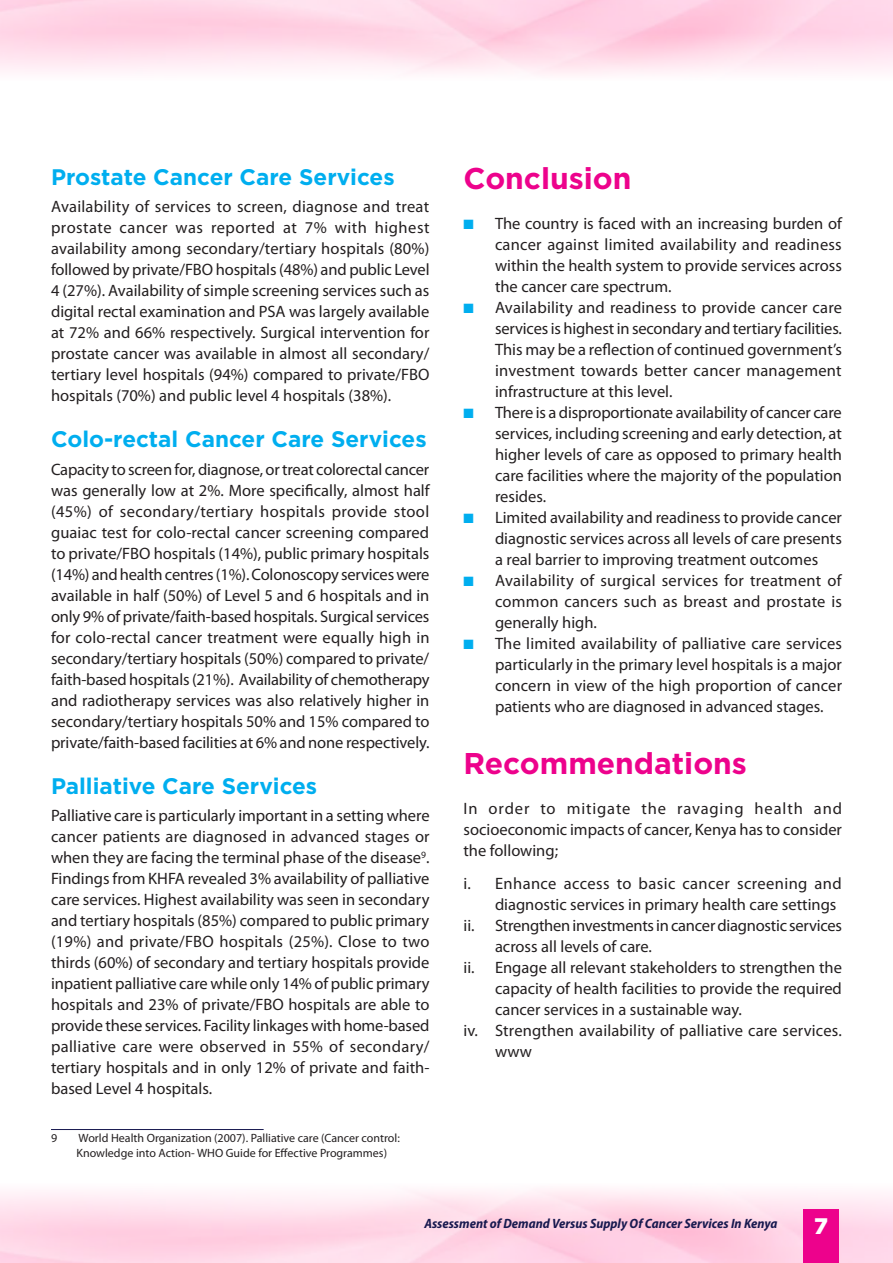
<style>
.page{position:relative;width:893px;height:1263px;background:#fff}
.page>*{position:absolute;margin:0;border:0;box-sizing:border-box;transform-origin:0 0}
.Head{font:700 30px "Gotham";color:#ed028c}
.Heads_2{font:700 22.5px "Gotham";color:#00aeef}
.t1{font:900 22.5px "Gotham";color:#fff}
.Bullets{font:16.5px/21px "Myriad Pro";color:#231f20;text-align:justify}
.t2{font:italic 700 semi-condensed 13.5px "Myriad Pro";color:#18194f}
.Footnote_text{font:12px/14.4px "Myriad Pro";color:#231f20}
.s1{color:#00aeef}
</style>
<div class="page">
<div style="left:803px;top:1209px;width:36px;height:54px;background:#ed028c"></div>
<hr style="left:51px;top:1129px;width:213px;height:1px;background:#18194f">
<p class="Heads_2" style="left:51px;top:164px;width:345px">Prostate Cancer Care Services</p>
<p class="Bullets" style="left:51px;top:196px;width:380px">Availability of services to screen, diagnose and treat prostate cancer was reported at 7% with highest availability among secondary/tertiary hospitals (80%) followed by private/FBO hospitals (48%) and public Level 4 (27%). Availability of simple screening services such as digital rectal examination and PSA was largely available at 72% and 66% respectively. Surgical intervention for prostate cancer was available in almost all secondary/ tertiary level hospitals (94%) compared to private/FBO hospitals (70%) and public level 4 hospitals (38%).</p>
<p class="Heads_2" style="left:51px;top:426px;width:377px">Colo-rectal Cancer Care Services</p>
<p class="Bullets" style="left:51px;top:458px;width:380px">Capacity to screen for, diagnose, or treat colorectal cancer was generally low at 2%. More specifically, almost half (45%) of secondary/tertiary hospitals provide stool guaiac test for colo-rectal cancer screening compared to private/FBO hospitals (14%), public primary hospitals (14%) and health centres (1%). Colonoscopy services were available in half (50%) of Level 5 and 6 hospitals and in only 9% of private/faith-based hospitals. Surgical services for colo-rectal cancer treatment were equally high in secondary/tertiary hospitals (50%) compared to private/ faith-based hospitals (21%). Availability of chemotherapy and radiotherapy services was also relatively higher in secondary/tertiary hospitals 50% and 15% compared to private/faith-based facilities at 6% and none respectively.</p>
<p class="Heads_2" style="left:51px;top:773px;width:268px">Palliative Care Services</p>
<p class="Bullets" style="left:51px;top:805px;width:380px">Palliative care is particularly important in a setting where cancer patients are diagnosed in advanced stages or when they are facing the terminal phase of the disease<sup>9</sup>.<br>Findings from KHFA revealed 3% availability of palliative care services. Highest availability was seen in secondary and tertiary hospitals (85%) compared to public primary (19%) and private/FBO hospitals (25%). Close to two thirds (60%) of secondary and tertiary hospitals provide inpatient palliative care while only 14% of public primary hospitals and 23% of private/FBO hospitals are able to provide these services. Facility linkages with home-based palliative care were observed in 55% of secondary/ tertiary hospitals and in only 12% of private and faith&shy;based Level 4 hospitals.</p>
<p class="Footnote_text" style="left:51px;top:1131px;width:8px">9</p>
<p class="Footnote_text" style="left:77px;top:1131px;width:325px">World Health Organization (2007). Palliative care (Cancer control:<br>Knowledge into Action- WHO Guide for Effective Programmes)</p>
<p class="Head" style="left:463px;top:161px;width:170px">Conclusion</p>
<p class="Bullets" style="left:495px;top:213px;width:348px;text-indent:-32px"><span class="s1">■</span> The country is faced with an increasing burden of cancer against limited availability and readiness within the health system to provide services across the cancer care spectrum.</p>
<p class="Bullets" style="left:495px;top:297px;width:349px;text-indent:-32px"><span class="s1">■</span> Availability and readiness to provide cancer care services is highest in secondary and tertiary facilities.<br>This may be a reflection of continued government’s investment towards better cancer management infrastructure at this level.</p>
<p class="Bullets" style="left:495px;top:402px;width:348px;text-indent:-32px"><span class="s1">■</span> There is a disproportionate availability of cancer care services, including screening and early detection, at higher levels of care as opposed to primary health care facilities where the majority of the population resides.</p>
<p class="Bullets" style="left:495px;top:507px;width:348px;text-indent:-32px"><span class="s1">■</span> Limited availability and readiness to provide cancer diagnostic services across all levels of care presents a real barrier to improving treatment outcomes</p>
<p class="Bullets" style="left:495px;top:570px;width:349px;text-indent:-32px"><span class="s1">■</span> Availability of surgical services for treatment of common cancers such as breast and prostate is generally high.</p>
<p class="Bullets" style="left:495px;top:633px;width:349px;text-indent:-32px"><span class="s1">■</span> The limited availability of palliative care services particularly in the primary level hospitals is a major concern in view of the high proportion of cancer patients who are diagnosed in advanced stages.</p>
<p class="Head" style="left:463px;top:746px;width:285px">Recommendations</p>
<p class="Bullets" style="left:463px;top:797px;width:380px">In order to mitigate the ravaging health and socioeconomic impacts of cancer, Kenya has to consider the following;</p>
<p class="Bullets" style="left:495px;top:873px;width:348px;text-indent:-32px">i. Enhance access to basic cancer screening and diagnostic services in primary health care settings</p>
<p class="Bullets" style="left:495px;top:915px;width:349px;text-indent:-32px">ii. Strengthen investments in cancer diagnostic services across all levels of care.</p>
<p class="Bullets" style="left:495px;top:957px;width:348px;text-indent:-32px">ii. Engage all relevant stakeholders to strengthen the capacity of health facilities to provide the required cancer services in a sustainable way.</p>
<p class="Bullets" style="left:495px;top:1020px;width:348px;text-indent:-32px">iv. Strengthen availability of palliative care services. www</p>
<p class="t2" style="left:424px;top:1215px;width:354px">Assessment of Demand Versus Supply Of Cancer Services In Kenya</p>
<h2 class="t1" style="left:814px;top:1211px;width:15px">7</h2>
</div>
